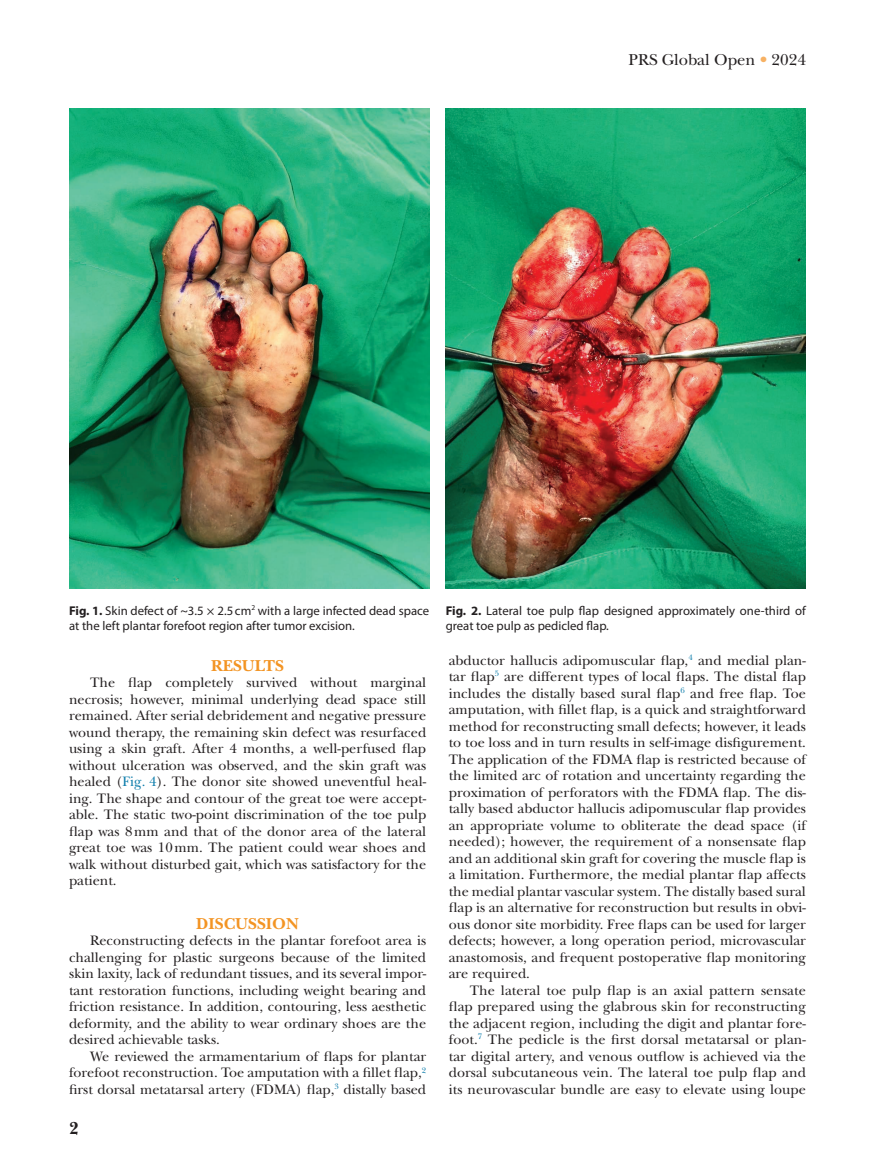
<style>
.page{position:relative;width:878px;height:1175px;background:#fff}
.page>*{position:absolute;margin:0;border:0;box-sizing:border-box;transform-origin:0 0}
.t1{font:700 18px "New Baskerville Std";color:#231f20}
.t2{font:16.5px "New Baskerville Std";color:#231f20}
.t3{font:700 16.5px "New Baskerville Std";color:#f39423}
.t4{font:14.25px/16.5px "New Baskerville Std";color:#231f20;text-align:justify}
.t5{font:12.75px/15px "Myriad Pro";color:#231f20}
.s1{color:#f7b163}
.s2{font-weight:700}
.s3{color:#0f7eac}
</style>
<div class="page">
<img style="left:69px;top:108px;width:360px;height:480px">
<img style="left:446px;top:108px;width:360px;height:480px">
<p class="t2" style="left:628px;top:50px;width:179px">PRS Global Open <span class="s1">•</span> 2024</p>
<p class="t5" style="left:69px;top:602px;width:361px"><span class="s2">Fig. 1.</span> Skin defect of ~3.5 × 2.5cm<sup>2</sup> with a large infected dead space at the left plantar forefoot region after tumor excision.</p>
<p class="t5" style="left:446px;top:602px;width:361px"><span class="s2">Fig. 2.</span> Lateral toe pulp flap designed approximately one-third of great toe pulp as pedicled flap.</p>
<p class="t3" style="left:211px;top:656px;width:74px">RESULTS</p>
<p class="t4" style="left:69px;top:674px;width:359px;text-indent:21px">The flap completely survived without marginal necrosis; however, minimal underlying dead space still remained. After serial debridement and negative pressure wound therapy, the remaining skin defect was resurfaced using a skin graft. After 4 months, a well-perfused flap without ulceration was observed, and the skin graft was healed (<span class="s3">Fig. 4</span>). The donor site showed uneventful heal&shy;ing. The shape and contour of the great toe were accept&shy;able. The static two-point discrimination of the toe pulp flap was 8mm and that of the donor area of the lateral great toe was 10mm. The patient could wear shoes and walk without disturbed gait, which was satisfactory for the patient.</p>
<p class="t3" style="left:196px;top:914px;width:104px">DISCUSSION</p>
<p class="t4" style="left:69px;top:932px;width:359px;text-indent:21px">Reconstructing defects in the plantar forefoot area is challenging for plastic surgeons because of the limited skin laxity, lack of redundant tissues, and its several impor&shy;tant restoration functions, including weight bearing and friction resistance. In addition, contouring, less aesthetic deformity, and the ability to wear ordinary shoes are the desired achievable tasks.</p>
<p class="t4" style="left:69px;top:1048px;width:359px;text-indent:21px">We reviewed the armamentarium of flaps for plantar forefoot reconstruction. Toe amputation with a fillet flap,<sup>2 </sup>first dorsal metatarsal artery (FDMA) flap,<sup>3</sup> distally based</p>
<p class="t1" style="left:69px;top:1118px;width:11px">2</p>
<p class="t4" style="left:448px;top:651px;width:359px">abductor hallucis adipomuscular flap,<sup>4</sup> and medial plan&shy;tar flap<sup>5</sup> are different types of local flaps. The distal flap includes the distally based sural flap<sup>6</sup> and free flap. Toe amputation, with fillet flap, is a quick and straightforward method for reconstructing small defects; however, it leads to toe loss and in turn results in self-image disfigurement.<br>The application of the FDMA flap is restricted because of the limited arc of rotation and uncertainty regarding the proximation of perforators with the FDMA flap. The dis&shy;tally based abductor hallucis adipomuscular flap provides an appropriate volume to obliterate the dead space (if needed); however, the requirement of a nonsensate flap and an additional skin graft for covering the muscle flap is a limitation. Furthermore, the medial plantar flap affects the medial plantar vascular system. The distally based sural flap is an alternative for reconstruction but results in obvi&shy;ous donor site morbidity. Free flaps can be used for larger defects; however, a long operation period, microvascular anastomosis, and frequent postoperative flap monitoring are required.</p>
<p class="t4" style="left:449px;top:981px;width:359px;text-indent:21px">The lateral toe pulp flap is an axial pattern sensate flap prepared using the glabrous skin for reconstructing the adjacent region, including the digit and plantar fore&shy;foot.<sup>7</sup> The pedicle is the first dorsal metatarsal or plan&shy;tar digital artery, and venous outflow is achieved via the dorsal subcutaneous vein. The lateral toe pulp flap and its neurovascular bundle are easy to elevate using loupe</p>
</div>
